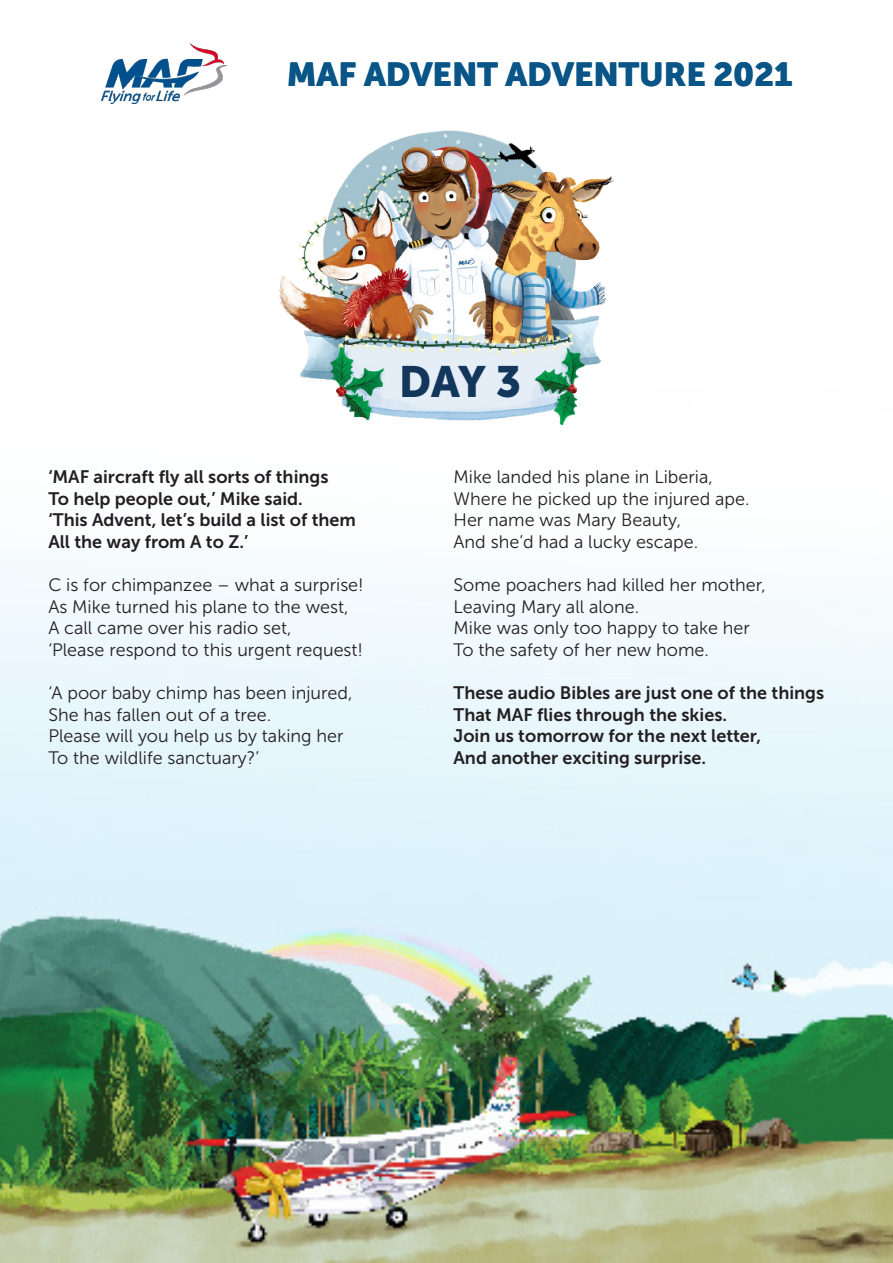
<style>
.page{position:relative;width:893px;height:1263px;background:#fff}
.page>*{position:absolute;margin:0;border:0;box-sizing:border-box;transform-origin:0 0}
.t1{font:43.5px "Museo Sans 900";color:#13365b}
.t2{font:33px "Museo Sans 900";color:#0a5588}
.t3{font:18px "Museo Sans 300";color:#231f20}
.t4{font:18px "Museo Sans 700";color:#231f20}
</style>
<div class="page">
<img style="left:102px;top:43px;width:125px;height:61px">
<img style="left:0;top:564px;width:893px;height:699px">
<img style="left:279px;top:131px;width:334px;height:294px">
<img style="left:101px;top:44px;width:125px;height:56px">
<p class="t2" style="left:286px;top:56px;width:507px">MAF ADVENT ADVENTURE 2021</p>
<p class="t4" style="left:48px;top:467px;width:282px">‘MAF aircraft fly all sorts of things</p>
<p class="t4" style="left:48px;top:488px;width:256px">To help people out,’ Mike said.</p>
<p class="t4" style="left:48px;top:510px;width:309px">‘This Advent, let’s build a list of them</p>
<p class="t4" style="left:48px;top:531px;width:201px">All the way from A to Z.’</p>
<p class="t3" style="left:48px;top:575px;width:317px">C is for chimpanzee – what a surprise!</p>
<p class="t3" style="left:48px;top:597px;width:302px">As Mike turned his plane to the west,</p>
<p class="t3" style="left:48px;top:618px;width:245px">A call came over his radio set,</p>
<p class="t3" style="left:48px;top:640px;width:316px">‘Please respond to this urgent request!</p>
<p class="t3" style="left:48px;top:683px;width:306px">‘A poor baby chimp has been injured,</p>
<p class="t3" style="left:48px;top:705px;width:224px">She has fallen out of a tree.</p>
<p class="t3" style="left:48px;top:726px;width:297px">Please will you help us by taking her</p>
<p class="t3" style="left:48px;top:748px;width:212px">To the wildlife sanctuary?’</p>
<p class="t1" style="left:399px;top:357px;width:124px">DAY 3</p>
<p class="t3" style="left:453px;top:467px;width:261px">Mike landed his plane in Liberia,</p>
<p class="t3" style="left:453px;top:489px;width:298px">Where he picked up the injured ape.</p>
<p class="t3" style="left:453px;top:510px;width:229px">Her name was Mary Beauty,</p>
<p class="t3" style="left:453px;top:532px;width:246px">And she’d had a lucky escape.</p>
<p class="t3" style="left:453px;top:575px;width:314px">Some poachers had killed her mother,</p>
<p class="t3" style="left:453px;top:597px;width:187px">Leaving Mary all alone.</p>
<p class="t3" style="left:453px;top:618px;width:298px">Mike was only too happy to take her</p>
<p class="t3" style="left:453px;top:640px;width:257px">To the safety of her new home.</p>
<p class="t4" style="left:453px;top:683px;width:372px">These audio Bibles are just one of the things</p>
<p class="t4" style="left:453px;top:704px;width:275px">That MAF flies through the skies.</p>
<p class="t4" style="left:453px;top:726px;width:309px">Join us tomorrow for the next letter,</p>
<p class="t4" style="left:453px;top:747px;width:254px">And another exciting surprise.</p>
</div>
